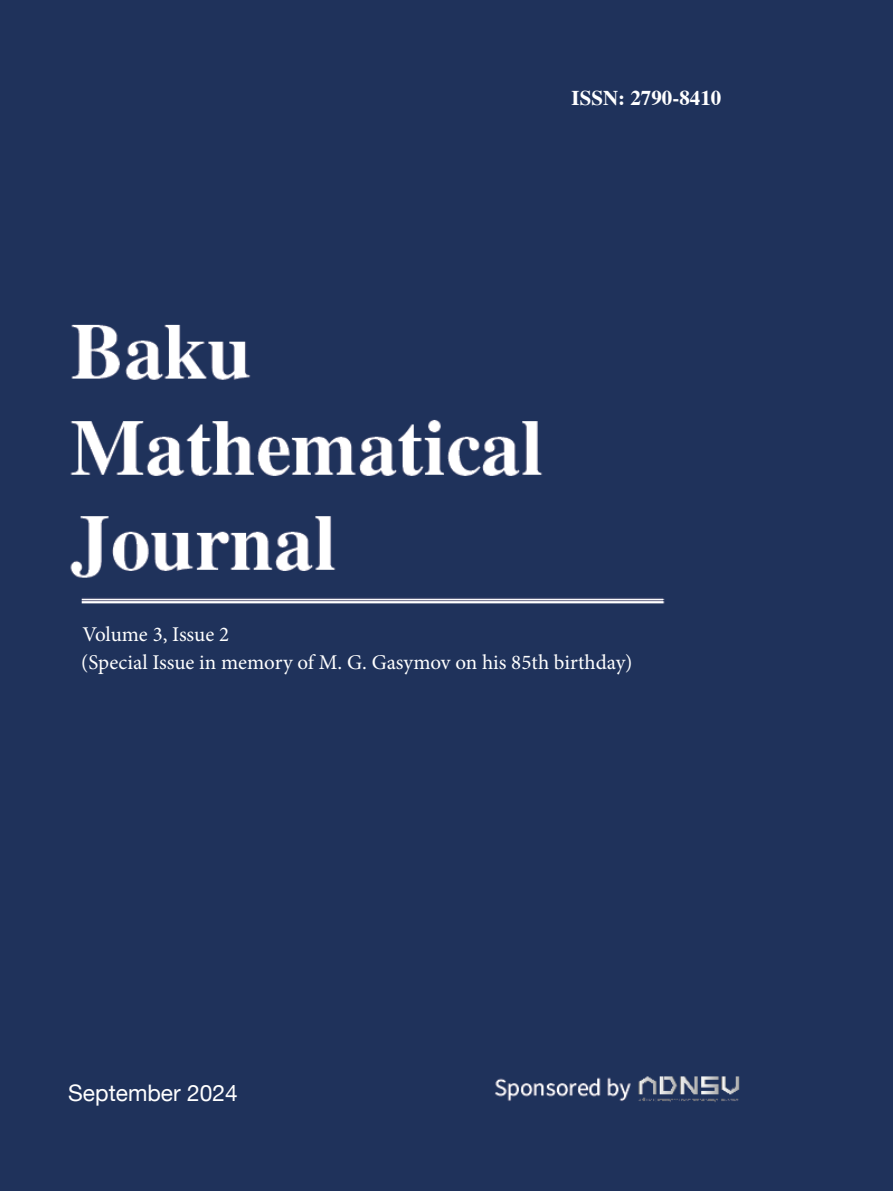
<style>
.page{position:relative;width:893px;height:1191px;background:#1f325b}
.page>*{position:absolute;margin:0;border:0;box-sizing:border-box;transform-origin:0 0}
.t1{font:22.75px "Helvetica Neue";color:#fff}
.t2{font:21px "Minion Pro";letter-spacing:-.005em;color:#fff}
.t3{font:700 21px "Times";color:#fff}
</style>
<div class="page">
<div style="left:21px;top:149px;width:783px;height:1017px;background:#1f325b"></div>
<div style="left:73px;top:610px;width:209px;height:119px;background:#1f325b"></div>
<div style="left:52px;top:1014px;width:208px;height:119px;background:#1f325b"></div>
<p class="t2" style="left:82px;top:620px;width:148px">Volume 3, Issue 2</p>
<p class="t2" style="left:153px;top:620px;width:12px">1</p>
<p class="t2" style="left:219px;top:620px;width:12px">1</p>
<p class="t3" style="left:571px;top:78px;width:151px">ISSN: 2790-8410</p>
<p class="t2" style="left:81px;top:648px;width:553px">(Special Issue in memory of M. G. Gasymov on his 85th birthday)</p>
<p class="t1" style="left:68px;top:1076px;width:171px">September 2024</p>
</div>
